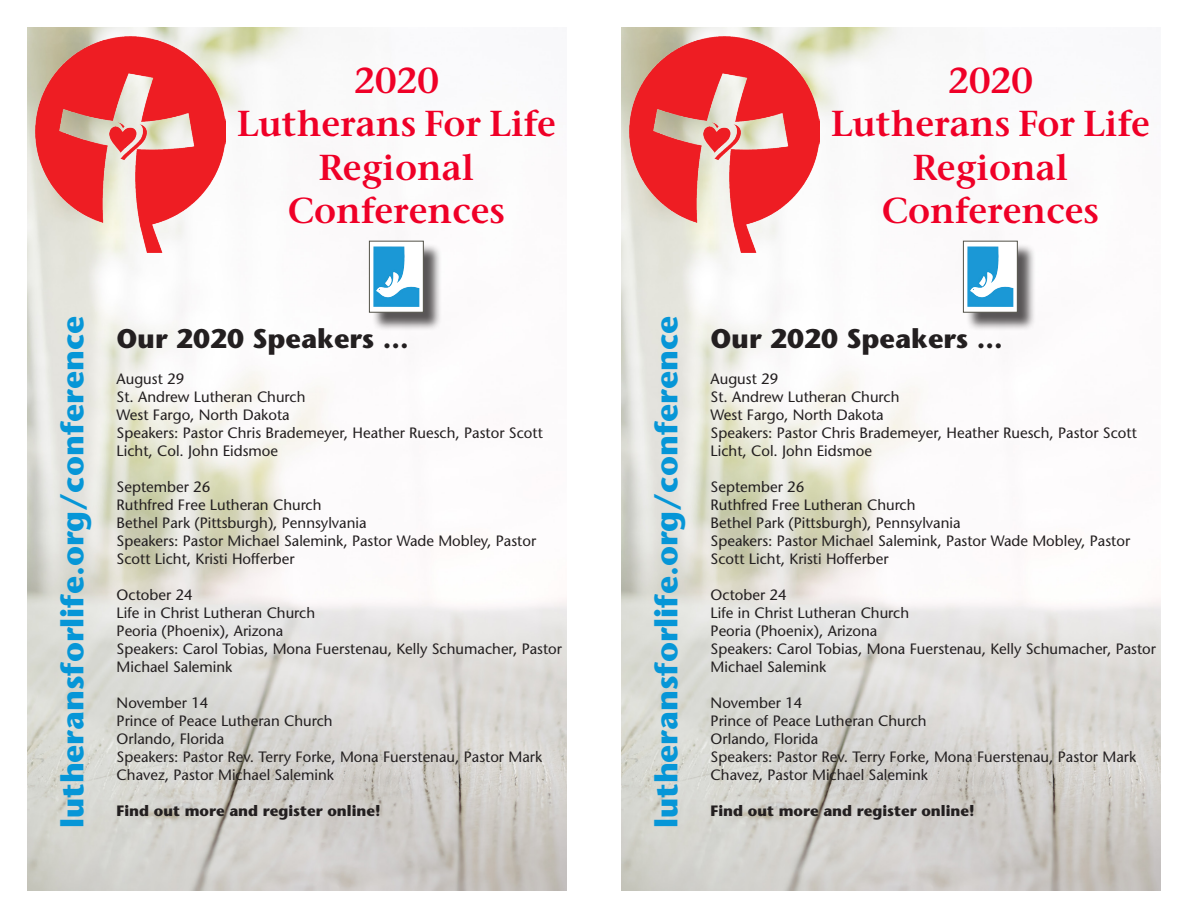
<style>
.page{position:relative;width:1188px;height:918px;background:#fff}
.page>*{position:absolute;margin:0;border:0;box-sizing:border-box;transform-origin:0 0}
.t1{font:600 36px "Stone Serif ITC Pro";color:#ef0027}
.t2{font:700 31.5px "Stone Sans Std";color:#0696d7}
.t3{font:700 27px "Stone Sans Std";color:#231f20}
.t4{font:500 15px/18px "Stone Sans Std";color:#231f20}
.t5{font:700 15px "Stone Sans Std";color:#231f20}
.s1{font-family:"Stone Serif ITC Pro"}
</style>
<div class="page">
<img style="left:27px;top:27px;width:540px;height:864px">
<img style="left:36px;top:37px;width:190px;height:216px">
<div style="left:371px;top:243px;width:72px;height:88px;background:#231f20;opacity:.75"></div>
<div style="left:369px;top:241px;width:55px;height:72px;background:#fff;border:1px solid #535249"></div>
<img style="left:373px;top:247px;width:46px;height:60px">
<img style="left:621px;top:27px;width:540px;height:864px">
<img style="left:630px;top:37px;width:190px;height:216px">
<div style="left:965px;top:243px;width:72px;height:88px;background:#231f20;opacity:.75"></div>
<div style="left:963px;top:241px;width:55px;height:72px;background:#fff;border:1px solid #535249"></div>
<img style="left:967px;top:247px;width:46px;height:60px">
<p class="t1" style="left:354px;top:58px;width:87px">2020</p>
<p class="t1" style="left:237px;top:101px;width:320px">Lutherans For Life</p>
<p class="t1" style="left:318px;top:145px;width:157px">Regional</p>
<p class="t1" style="left:288px;top:188px;width:219px">Conferences</p>
<p class="t2" style="left:54px;top:828px;width:514px;rotate:-90deg">lutheransforlife.org/conference</p>
<p class="t3" style="left:117px;top:322px;width:294px">Our 2020 Speakers <span class="s1">…</span></p>
<p class="t4" style="left:117px;top:370px;width:69px">August 29</p>
<p class="t4" style="left:117px;top:388px;width:190px">St. Andrew Lutheran Church</p>
<p class="t4" style="left:117px;top:406px;width:175px">West Fargo, North Dakota</p>
<p class="t4" style="left:117px;top:424px;width:428px">Speakers: Pastor Chris Brademeyer, Heather Ruesch, Pastor Scott<br>Licht, Col. John Eidsmoe</p>
<p class="t4" style="left:117px;top:478px;width:95px">September 26</p>
<p class="t4" style="left:117px;top:496px;width:206px">Ruthfred Free Lutheran Church</p>
<p class="t4" style="left:117px;top:514px;width:252px">Bethel Park (Pittsburgh), Pennsylvania</p>
<p class="t4" style="left:117px;top:532px;width:421px">Speakers: Pastor Michael Salemink, Pastor Wade Mobley, Pastor<br>Scott Licht, Kristi Hofferber</p>
<p class="t4" style="left:117px;top:586px;width:78px">October 24</p>
<p class="t4" style="left:117px;top:604px;width:200px">Life in Christ Lutheran Church</p>
<p class="t4" style="left:117px;top:622px;width:168px">Peoria (Phoenix), Arizona</p>
<p class="t4" style="left:117px;top:640px;width:447px">Speakers: Carol Tobias, Mona Fuerstenau, Kelly Schumacher, Pastor<br>Michael Salemink</p>
<p class="t4" style="left:117px;top:694px;width:93px">November 14</p>
<p class="t4" style="left:117px;top:712px;width:218px">Prince of Peace Lutheran Church</p>
<p class="t4" style="left:117px;top:730px;width:109px">Orlando, Florida</p>
<p class="t4" style="left:117px;top:748px;width:427px">Speakers: Pastor Rev. Terry Forke, Mona Fuerstenau, Pastor Mark<br>Chavez, Pastor Michael Salemink</p>
<p class="t5" style="left:117px;top:802px;width:265px">Find out more and register online!</p>
<p class="t1" style="left:948px;top:58px;width:87px">2020</p>
<p class="t1" style="left:831px;top:101px;width:320px">Lutherans For Life</p>
<p class="t1" style="left:912px;top:145px;width:157px">Regional</p>
<p class="t1" style="left:882px;top:188px;width:219px">Conferences</p>
<p class="t2" style="left:648px;top:828px;width:514px;rotate:-90deg">lutheransforlife.org/conference</p>
<p class="t3" style="left:711px;top:322px;width:294px">Our 2020 Speakers <span class="s1">…</span></p>
<p class="t4" style="left:711px;top:370px;width:69px">August 29</p>
<p class="t4" style="left:711px;top:388px;width:190px">St. Andrew Lutheran Church</p>
<p class="t4" style="left:711px;top:406px;width:175px">West Fargo, North Dakota</p>
<p class="t4" style="left:711px;top:424px;width:428px">Speakers: Pastor Chris Brademeyer, Heather Ruesch, Pastor Scott<br>Licht, Col. John Eidsmoe</p>
<p class="t4" style="left:711px;top:478px;width:95px">September 26</p>
<p class="t4" style="left:711px;top:496px;width:206px">Ruthfred Free Lutheran Church</p>
<p class="t4" style="left:711px;top:514px;width:252px">Bethel Park (Pittsburgh), Pennsylvania</p>
<p class="t4" style="left:711px;top:532px;width:421px">Speakers: Pastor Michael Salemink, Pastor Wade Mobley, Pastor<br>Scott Licht, Kristi Hofferber</p>
<p class="t4" style="left:711px;top:586px;width:78px">October 24</p>
<p class="t4" style="left:711px;top:604px;width:200px">Life in Christ Lutheran Church</p>
<p class="t4" style="left:711px;top:622px;width:168px">Peoria (Phoenix), Arizona</p>
<p class="t4" style="left:711px;top:640px;width:447px">Speakers: Carol Tobias, Mona Fuerstenau, Kelly Schumacher, Pastor<br>Michael Salemink</p>
<p class="t4" style="left:711px;top:694px;width:93px">November 14</p>
<p class="t4" style="left:711px;top:712px;width:218px">Prince of Peace Lutheran Church</p>
<p class="t4" style="left:711px;top:730px;width:109px">Orlando, Florida</p>
<p class="t4" style="left:711px;top:748px;width:427px">Speakers: Pastor Rev. Terry Forke, Mona Fuerstenau, Pastor Mark<br>Chavez, Pastor Michael Salemink</p>
<p class="t5" style="left:711px;top:802px;width:265px">Find out more and register online!</p>
</div>
